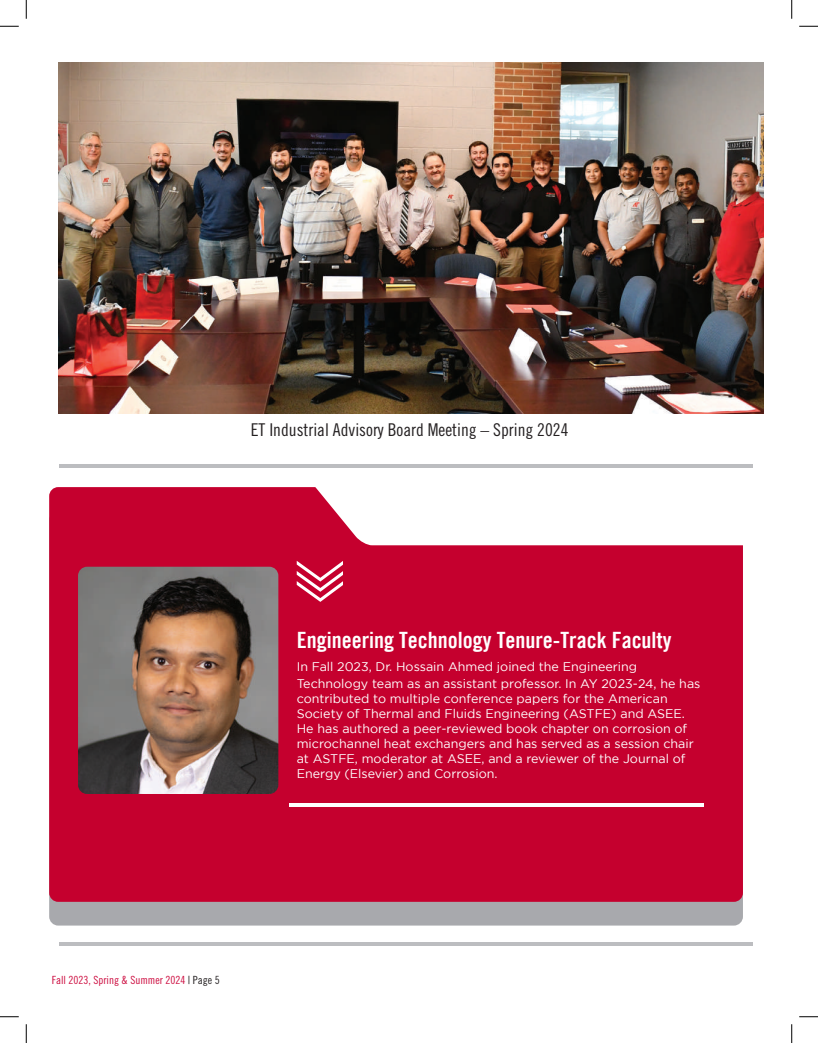
<style>
.page{position:relative;width:818px;height:1043px;background:#fff}
.page>*{position:absolute;margin:0;border:0;box-sizing:border-box;transform-origin:0 0}
.t1{font:22.5px "Trade Gothic Bold Cond Twenty";color:#fff}
.t2{font:17.62px "Trade Gothic Cond Eighteen";color:#231f20}
.t3{font:12.5px/15px "Gotham";color:#fff}
.t4{font:11.25px "Trade Gothic Cond Eighteen";color:#cd0d40}
.s1{color:#231f20}
</style>
<div class="page">
<div style="left:49px;top:511px;width:694px;height:414px;background:#a8a9ad;border-radius:9px"></div>
<div style="left:49px;top:487px;width:694px;height:414px;background:#c5002e;border-radius:9px"></div>
<hr style="left:59px;top:464px;width:694px;height:3px;background:#bcbdc0">
<hr style="left:59px;top:942px;width:694px;height:3px;background:#bcbdc0">
<img style="left:58px;top:63px;width:705px;height:350px">
<svg style="left:309px;top:487px;width:434px;height:58px;background:#faecf0"></svg>
<img style="left:78px;top:566px;width:200px;height:228px">
<hr style="left:289px;top:803px;width:415px;height:4px;background:#fff">
<svg style="left:297px;top:561px;width:46px;height:41px"></svg>
<svg style="left:0;top:25px;width:19px;height:2px"></svg>
<svg style="left:799px;top:25px;width:19px;height:2px"></svg>
<svg style="left:0;top:1016px;width:19px;height:1px"></svg>
<svg style="left:799px;top:1016px;width:19px;height:1px"></svg>
<svg style="left:25px;top:0;width:2px;height:19px"></svg>
<svg style="left:25px;top:1024px;width:2px;height:18px"></svg>
<svg style="left:791px;top:0;width:1px;height:19px"></svg>
<svg style="left:791px;top:1024px;width:1px;height:18px"></svg>
<h2 class="t2" style="left:251px;top:419px;width:319px">ET Industrial Advisory Board Meeting – Spring 2024</h2>
<h1 class="t1" style="left:297px;top:626px;width:376px">Engineering Technology Tenure-Track Faculty</h1>
<p class="t3" style="left:297px;top:657px;width:405px;line-height:17.5px">In Fall 2023, Dr. Hossain Ahmed joined the Engineering<br>Technology team as an assistant professor. In AY 2023-24, he has</p>
<p class="t3" style="left:297px;top:691px;width:398px">contributed to multiple conference papers for the American Society of Thermal and Fluids Engineering (ASTFE) and ASEE.<br>He has authored a peer-reviewed book chapter on corrosion of microchannel heat exchangers and has served as a session chair at ASTFE, moderator at ASEE, and a reviewer of the Journal of Energy (Elsevier) and Corrosion.</p>
<p class="t4" style="left:52px;top:973px;width:170px">Fall 2023, Spring &amp; Summer 2024 <span class="s1">| Page 5</span></p>
</div>
